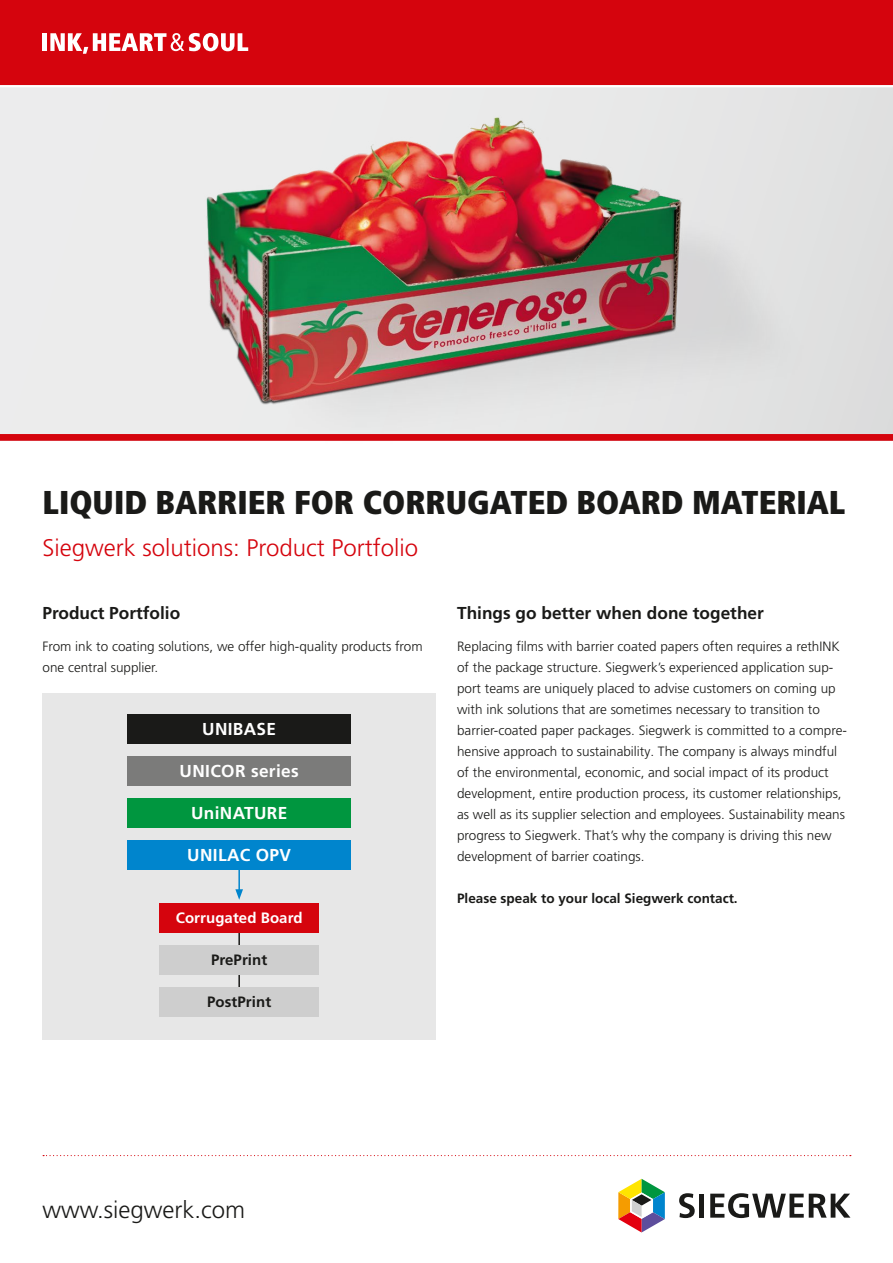
<style>
.page{position:relative;width:893px;height:1263px;background:#fff}
.page>*{position:absolute;margin:0;border:0;box-sizing:border-box;transform-origin:0 0}
.t1{font:900 condensed 33px "Frutiger LT Pro";color:#1a1a18}
.t2{font:300 24px "Frutiger LT Pro";color:#d5040d}
.t3{font:300 24px "Frutiger LT Pro";color:#1a1a18}
.t4{font:700 17.25px "Frutiger LT Pro";color:#1a1a18}
.t5{font:700 17.25px "Frutiger LT Pro";letter-spacing:.02em;color:#fff}
.t6{font:700 15px "Frutiger LT Pro";letter-spacing:.005em;color:#1a1a18}
.t7{font:700 15px "Frutiger LT Pro";letter-spacing:.005em;color:#fff}
.t8{font:300 13.5px/21px "Frutiger LT Pro";color:#1a1a18}
.t9{font:700 13.5px "Frutiger LT Pro";color:#1a1a18}
</style>
<div class="page">
<div style="left:0;top:82px;width:893px;height:359px;background:linear-gradient(to bottom,#e9e9e9,#e7e7e7)"></div>
<img style="left:161px;top:87px;width:655px;height:347px">
<div style="left:43px;top:693px;width:393px;height:346px;background:#e7e7e7"></div>
<hr style="left:238px;top:908px;width:2px;height:100px;background:#1a1a18">
<hr style="left:238px;top:864px;width:2px;height:27px;background:#0085cd">
<svg style="left:235px;top:889px;width:8px;height:11px"></svg>
<div style="left:0;top:0;width:893px;height:85px;background:#d5040d"></div>
<hr style="left:43px;top:33px;width:4px;height:18px;background:#fff">
<svg style="left:50px;top:33px;width:198px;height:21px"></svg>
<hr style="left:0;top:85px;width:893px;height:2px;background:#fff">
<div style="left:0;top:434px;width:893px;height:7px;background:#d5040d"></div>
<div style="left:128px;top:756px;width:223px;height:29px;background:#7b7b7a"></div>
<div style="left:128px;top:798px;width:223px;height:29px;background:#00963f"></div>
<div style="left:128px;top:840px;width:223px;height:29px;background:#0085cd"></div>
<div style="left:159px;top:903px;width:160px;height:29px;background:#d5040d"></div>
<div style="left:159px;top:945px;width:160px;height:29px;background:#cecece"></div>
<div style="left:159px;top:987px;width:160px;height:29px;background:#cecece"></div>
<div style="left:128px;top:714px;width:223px;height:29px;background:#1a1a18"></div>
<svg style="left:43px;top:1155px;width:808px;height:1px"></svg>
<svg style="left:618px;top:1178px;width:47px;height:55px"></svg>
<svg style="left:679px;top:1193px;width:16px;height:25px"></svg>
<div style="left:699px;top:1194px;width:5px;height:24px;background:#1a1a18"></div>
<svg style="left:710px;top:1193px;width:140px;height:25px"></svg>
<h1 class="t1" style="left:43px;top:483px;width:804px">LIQUID BARRIER FOR CORRUGATED BOARD MATERIAL</h1>
<h2 class="t2" style="left:43px;top:534px;width:377px">Siegwerk solutions: Product Portfolio</h2>
<p class="t4" style="left:43px;top:603px;width:139px">Product Portfolio</p>
<p class="t4" style="left:457px;top:603px;width:308px">Things go better when done together</p>
<p class="t8" style="left:457px;top:636px;width:391px">Replacing films with barrier coated papers often requires a rethINK of the package structure. Siegwerk’s experienced application sup&shy;port teams are uniquely placed to advise customers on coming up with ink solutions that are sometimes necessary to transition to barrier-coated paper packages. Siegwerk is committed to a compre&shy;hensive approach to sustainability. The company is always mindful of the environmental, economic, and social impact of its product development, entire production process, its customer relationships, as well as its supplier selection and employees. Sustainability means progress to Siegwerk. That’s why the company is driving this new development of barrier coatings.</p>
<p class="t9" style="left:457px;top:890px;width:282px">Please speak to your local Siegwerk contact.</p>
<p class="t8" style="left:43px;top:636px;width:382px">From ink to coating solutions, we offer high-quality products from one central supplier.</p>
<p class="t5" style="left:202px;top:719px;width:75px">UNIBASE</p>
<p class="t5" style="left:180px;top:761px;width:121px">UNICOR series</p>
<p class="t5" style="left:191px;top:803px;width:98px">UniNATURE</p>
<p class="t5" style="left:187px;top:845px;width:105px">UNILAC OPV</p>
<p class="t7" style="left:176px;top:909px;width:128px">Corrugated Board</p>
<p class="t6" style="left:211px;top:951px;width:58px">PrePrint</p>
<p class="t6" style="left:207px;top:993px;width:65px">PostPrint</p>
<h2 class="t3" style="left:43px;top:1195px;width:204px">www.siegwerk.com</h2>
</div>
